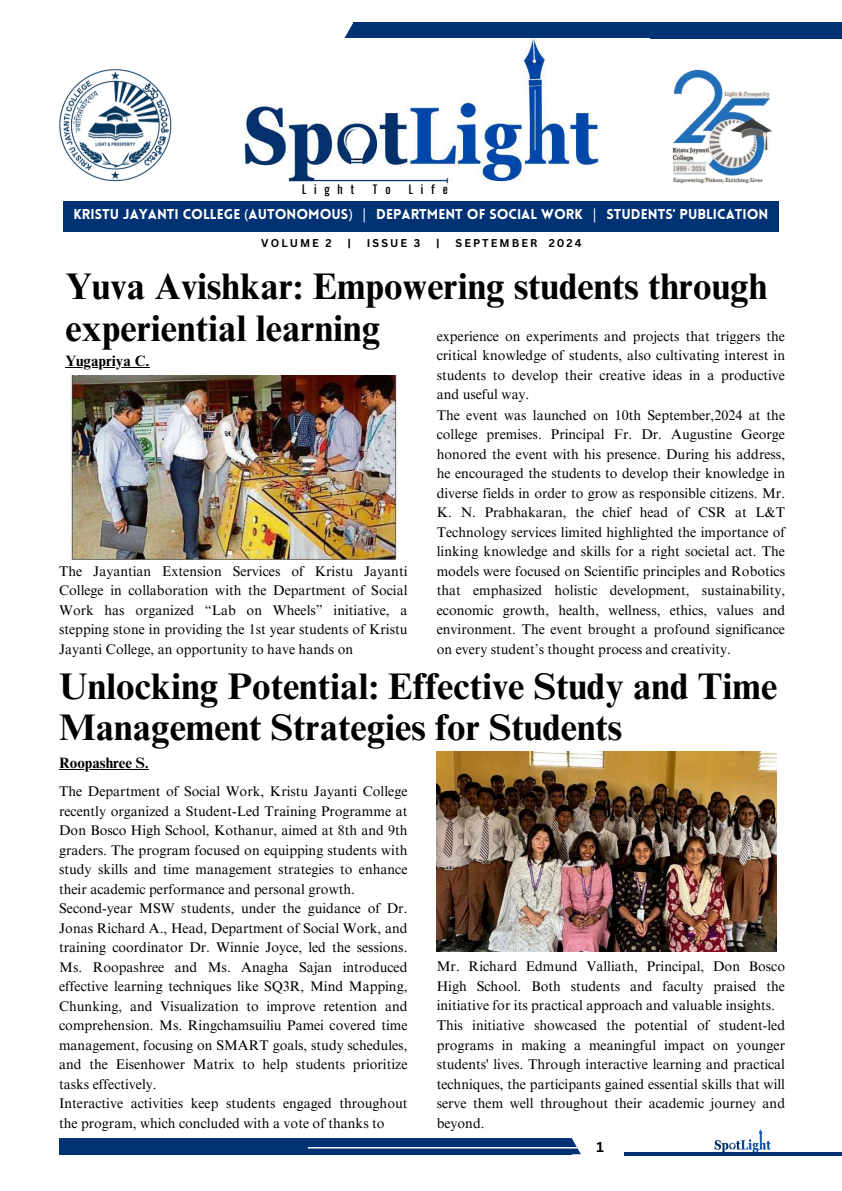
<style>
.page{position:relative;width:842px;height:1191px;background:#fff}
.page>*{position:absolute;margin:0;border:0;box-sizing:border-box;transform-origin:0 0}
.t1{font:700 37px/41.2px "Times NRMT Pro";color:#000}
.t2{font:700 15px "Times NRMT Pro";color:#000}
.t3{font:14px/19.5px "Times NRMT Pro";color:#000;text-align:justify}
.t4{font:900 14px "Lovelo";color:#fff}
.t5{font:700 14px "Canva Sans";color:#000}
.t6{font:700 12px "Big Shoulders Display";letter-spacing:.655em;color:#000}
.t7{font:700 11px "Canva Sans";letter-spacing:.185em;color:#000}
.s1{font-family:"Noto Sans";font-weight:400}
</style>
<div class="page">
<img style="left:714px;top:1129px;width:57px;height:23px">
<svg style="left:572px;top:1138px;width:9px;height:16px"></svg>
<div style="left:59px;top:1138px;width:513px;height:16px;background:#013273"></div>
<hr style="left:624px;top:1152px;width:218px;height:3px;background:#013273">
<hr style="left:308px;top:1146px;width:269px;height:2px;background:#fff">
<svg style="left:344px;top:23px;width:9px;height:15px"></svg>
<div style="left:353px;top:22px;width:489px;height:16px;background:#013273"></div>
<img style="left:59px;top:68px;width:113px;height:114px">
<img style="left:244px;top:38px;width:355px;height:146px">
<div style="left:63px;top:201px;width:716px;height:31px;background:#013273"></div>
<img style="left:672px;top:69px;width:100px;height:115px">
<img style="left:70px;top:375px;width:327px;height:184px">
<img style="left:437px;top:751px;width:340px;height:200px">
<hr style="left:59px;top:769px;width:90px;height:1px;background:#000">
<hr style="left:65px;top:367px;width:85px;height:1px;background:#000">
<p class="t6" style="left:302px;top:182px;width:54px">Light</p>
<p class="t6" style="left:373px;top:182px;width:19px">T o</p>
<p class="t6" style="left:409px;top:182px;width:41px">Life</p>
<p class="t4" style="left:74px;top:209px;width:696px">KRISTU JAYANTI COLLEGE <span class="s1">(</span>AUTONOMOUS<span class="s1">) |</span> DEPARTMENT OF SOCIAL WORK <span class="s1">|</span> STUDENTS' pUBLICATION</p>
<p class="t7" style="left:261px;top:235px;width:72px">VOLUME 2</p>
<p class="t7" style="left:347px;top:235px;width:5px">|</p>
<p class="t7" style="left:367px;top:235px;width:55px">ISSUE 3</p>
<p class="t7" style="left:436px;top:235px;width:5px">|</p>
<p class="t7" style="left:456px;top:235px;width:127px">SEPTEMBER 2024</p>
<h1 class="t1" style="left:65px;top:271px;width:703px">Yuva Avishkar: Empowering students through experiential learning</h1>
<p class="t3" style="left:437px;top:328px;width:350px">experience on experiments and projects that triggers the critical knowledge of students, also cultivating interest in students to develop their creative ideas in a productive and useful way.</p>
<p class="t2" style="left:65px;top:355px;width:86px">Yugapriya C.</p>
<p class="t3" style="left:59px;top:563px;width:350px">The Jayantian Extension Services of Kristu Jayanti College in collaboration with the Department of Social Work has organized “Lab on Wheels” initiative, a stepping stone in providing the 1st year students of Kristu Jayanti College, an opportunity to have hands on</p>
<p class="t3" style="left:437px;top:407px;width:350px">The event was launched on 10th September,2024 at the college premises. Principal Fr. Dr. Augustine George honored the event with his presence. During his address, he encouraged the students to develop their knowledge in diverse fields in order to grow as responsible citizens. Mr.<br>K. N. Prabhakaran, the chief head of CSR at L&amp;T Technology services limited highlighted the importance of linking knowledge and skills for a right societal act. The models were focused on Scientific principles and Robotics that emphasized holistic development, sustainability, economic growth, health, wellness, ethics, values and environment. The event brought a profound significance on every student’s thought process and creativity.</p>
<h1 class="t1" style="left:59px;top:670px;width:720px">Unlocking Potential: Effective Study and Time<br>Management Strategies for Students</h1>
<p class="t2" style="left:59px;top:757px;width:91px">Roopashree S.</p>
<p class="t3" style="left:59px;top:783px;width:350px;text-align:left">The Department of Social Work, Kristu Jayanti College recently organized a Student-Led Training Programme at Don Bosco High School, Kothanur, aimed at 8th and 9th graders. The program focused on equipping students with study skills and time management strategies to enhance their academic performance and personal growth.<br>Second-year MSW students, under the guidance of Dr.<br>Jonas Richard A., Head, Department of Social Work, and training coordinator Dr. Winnie Joyce, led the sessions.<br>Ms. Roopashree and Ms. Anagha Sajan introduced effective learning techniques like SQ3R, Mind Mapping, Chunking, and Visualization to improve retention and comprehension. Ms. Ringchamsuiliu Pamei covered time management, focusing on SMART goals, study schedules, and the Eisenhower Matrix to help students prioritize tasks effectively.</p>
<p class="t3" style="left:59px;top:1095px;width:350px">Interactive activities keep students engaged throughout the program, which concluded with a vote of thanks to</p>
<p class="t3" style="left:437px;top:958px;width:350px">Mr. Richard Edmund Valliath, Principal, Don Bosco High School. Both students and faculty praised the initiative for its practical approach and valuable insights.</p>
<p class="t3" style="left:437px;top:1017px;width:350px">This initiative showcased the potential of student-led programs in making a meaningful impact on younger students' lives. Through interactive learning and practical techniques, the participants gained essential skills that will serve them well throughout their academic journey and beyond.</p>
<p class="t5" style="left:596px;top:1137px;width:9px">1</p>
</div>
